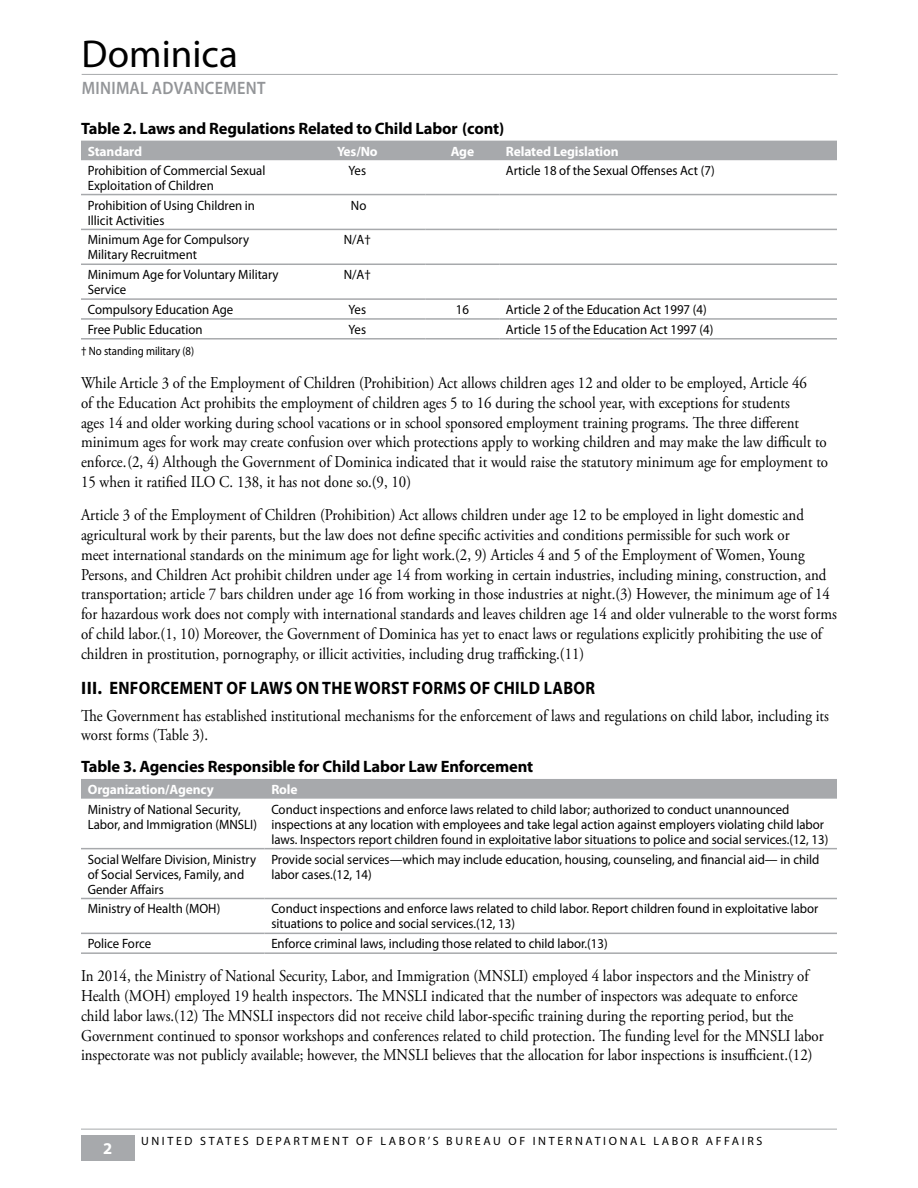
<style>
.page{position:relative;width:918px;height:1188px;background:#fff}
.page>*{position:absolute;margin:0;border:0;box-sizing:border-box;transform-origin:0 0}
.t1{font:39px "Myriad Pro";color:#000}
.H1-MAIN_HEADS{font:700 18px "Myriad Pro";letter-spacing:.02em;color:#000}
.t2{font:600 18px "Myriad Pro";letter-spacing:.02em;color:#939598;scale:.9 1}
.Comment_Text{font:16.5px/19.8px "Adobe Garamond Pro";color:#000;scale:.9 1}
.TABLE_TITLES{font:700 16.5px "Myriad Pro";letter-spacing:-.01em;color:#000}
.t3{font:700 16.5px "Myriad Pro";color:#fff}
.TABLE_TEXT{font:13.5px/15px "Myriad Pro";color:#000;scale:.95 1}
.Table_Head_reverse{font:700 13.5px "Myriad Pro";letter-spacing:-.01em;color:#fff}
.TABLE_SOURCES{font:12px "Myriad Pro";letter-spacing:.22em;color:#000}
.TABLE_SOURCES-2{font:12px "Myriad Pro";color:#000;scale:.9 1}
</style>
<div class="page">
<div style="left:81px;top:1136px;width:53px;height:25px;background:#a7a9ac"></div>
<hr style="left:81px;top:1129px;width:756px;height:1px;background:#a7a9ac">
<hr style="left:82px;top:74px;width:756px;height:1px;background:#a7a9ac">
<div style="left:81px;top:141px;width:756px;height:19px;background:#a7a9ac"></div>
<svg style="left:81px;top:160px;width:756px;height:104px"></svg>
<hr style="left:81px;top:194px;width:208px;height:1px;background:#a7a9ac">
<hr style="left:289px;top:194px;width:137px;height:1px;background:#a7a9ac">
<hr style="left:426px;top:194px;width:73px;height:1px;background:#a7a9ac">
<hr style="left:499px;top:194px;width:338px;height:1px;background:#a7a9ac">
<hr style="left:81px;top:229px;width:208px;height:1px;background:#a7a9ac">
<hr style="left:289px;top:229px;width:137px;height:1px;background:#a7a9ac">
<hr style="left:426px;top:229px;width:73px;height:1px;background:#a7a9ac">
<hr style="left:499px;top:229px;width:338px;height:1px;background:#a7a9ac">
<hr style="left:81px;top:264px;width:208px;height:1px;background:#a7a9ac">
<hr style="left:289px;top:264px;width:137px;height:1px;background:#a7a9ac">
<hr style="left:426px;top:264px;width:73px;height:1px;background:#a7a9ac">
<hr style="left:499px;top:264px;width:338px;height:1px;background:#a7a9ac">
<hr style="left:81px;top:298px;width:208px;height:2px;background:#a7a9ac">
<hr style="left:289px;top:298px;width:137px;height:2px;background:#a7a9ac">
<hr style="left:426px;top:298px;width:73px;height:2px;background:#a7a9ac">
<hr style="left:499px;top:298px;width:338px;height:2px;background:#a7a9ac">
<hr style="left:81px;top:318px;width:208px;height:2px;background:#a7a9ac">
<hr style="left:289px;top:318px;width:137px;height:2px;background:#a7a9ac">
<hr style="left:426px;top:318px;width:73px;height:2px;background:#a7a9ac">
<hr style="left:499px;top:318px;width:338px;height:2px;background:#a7a9ac">
<hr style="left:81px;top:338px;width:208px;height:2px;background:#a7a9ac">
<hr style="left:289px;top:338px;width:137px;height:2px;background:#a7a9ac">
<hr style="left:426px;top:338px;width:73px;height:2px;background:#a7a9ac">
<hr style="left:499px;top:338px;width:338px;height:2px;background:#a7a9ac">
<div style="left:81px;top:779px;width:756px;height:20px;background:#a7a9ac"></div>
<svg style="left:81px;top:849px;width:756px;height:84px"></svg>
<hr style="left:81px;top:848px;width:184px;height:1px;background:#a7a9ac">
<hr style="left:265px;top:848px;width:572px;height:1px;background:#a7a9ac">
<hr style="left:81px;top:898px;width:184px;height:1px;background:#a7a9ac">
<hr style="left:265px;top:898px;width:572px;height:1px;background:#a7a9ac">
<hr style="left:81px;top:933px;width:184px;height:1px;background:#a7a9ac">
<hr style="left:265px;top:933px;width:572px;height:1px;background:#a7a9ac">
<hr style="left:81px;top:952px;width:184px;height:2px;background:#a7a9ac">
<hr style="left:265px;top:952px;width:572px;height:2px;background:#a7a9ac">
<h1 class="t1" style="left:82px;top:30px;width:158px">Dominica</h1>
<p class="t2" style="left:82px;top:77px;width:206px">MINIMAL ADVANCEMENT</p>
<h4 class="TABLE_TITLES" style="left:81px;top:118px;width:425px">Table 2. Laws and Regulations Related to Child Labor (cont)</h4>
<p class="Table_Head_reverse" style="left:88px;top:142px;width:56px">Standard</p>
<p class="Table_Head_reverse" style="left:337px;top:142px;width:42px">Yes/No</p>
<p class="Table_Head_reverse" style="left:451px;top:142px;width:25px">Age</p>
<p class="Table_Head_reverse" style="left:506px;top:142px;width:114px">Related Legislation</p>
<p class="TABLE_TEXT" style="left:88px;top:162px;width:189px">Prohibition of Commercial Sexual<br>Exploitation of Children</p>
<p class="TABLE_TEXT" style="left:349px;top:162px;width:20px">Yes</p>
<p class="TABLE_TEXT" style="left:506px;top:162px;width:221px">Article 18 of the Sexual Offenses Act (7)</p>
<p class="TABLE_TEXT" style="left:88px;top:197px;width:178px">Prohibition of Using Children in<br>Illicit Activities</p>
<p class="TABLE_TEXT" style="left:351px;top:197px;width:18px">No</p>
<p class="TABLE_TEXT" style="left:88px;top:232px;width:171px">Minimum Age for Compulsory<br>Military Recruitment</p>
<p class="TABLE_TEXT" style="left:344px;top:232px;width:30px">N/A†</p>
<p class="TABLE_TEXT" style="left:88px;top:267px;width:203px">Minimum Age for Voluntary Military<br>Service</p>
<p class="TABLE_TEXT" style="left:344px;top:267px;width:30px">N/A†</p>
<p class="TABLE_TEXT" style="left:88px;top:302px;width:155px">Compulsory Education Age</p>
<p class="TABLE_TEXT" style="left:349px;top:302px;width:20px">Yes</p>
<p class="TABLE_TEXT" style="left:456px;top:302px;width:15px">16</p>
<p class="TABLE_TEXT" style="left:506px;top:302px;width:213px">Article 2 of the Education Act 1997 (4)</p>
<p class="TABLE_TEXT" style="left:88px;top:322px;width:122px">Free Public Education</p>
<p class="TABLE_TEXT" style="left:349px;top:322px;width:20px">Yes</p>
<p class="TABLE_TEXT" style="left:506px;top:322px;width:220px">Article 15 of the Education Act 1997 (4)</p>
<p class="TABLE_SOURCES-2" style="left:81px;top:343px;width:127px">† No standing military (8)</p>
<p class="Comment_Text" style="left:81px;top:373px;width:832px">While Article 3 of the Employment of Children (Prohibition) Act allows children ages 12 and older to be employed, Article 46<br>of the Education Act prohibits the employment of children ages 5 to 16 during the school year, with exceptions for students<br>ages 14 and older working during school vacations or in school sponsored employment training programs. The three different minimum ages for work may create confusion over which protections apply to working children and may make the law difficult to enforce.(2, 4) Although the Government of Dominica indicated that it would raise the statutory minimum age for employment to 15 when it ratified ILO C. 138, it has not done so.(9, 10)</p>
<p class="Comment_Text" style="left:81px;top:506px;width:841px">Article 3 of the Employment of Children (Prohibition) Act allows children under age 12 to be employed in light domestic and agricultural work by their parents, but the law does not define specific activities and conditions permissible for such work or<br>meet international standards on the minimum age for light work.(2, 9) Articles 4 and 5 of the Employment of Women, Young Persons, and Children Act prohibit children under age 14 from working in certain industries, including mining, construction, and transportation; article 7 bars children under age 16 from working in those industries at night.(3) However, the minimum age of 14 for hazardous work does not comply with international standards and leaves children age 14 and older vulnerable to the worst forms of child labor.(1, 10) Moreover, the Government of Dominica has yet to enact laws or regulations explicitly prohibiting the use of children in prostitution, pornography, or illicit activities, including drug trafficking.(11)</p>
<h2 class="H1-MAIN_HEADS" style="left:81px;top:676px;width:515px">III. ENFORCEMENT OF LAWS ON THE WORST FORMS OF CHILD LABOR</h2>
<p class="Comment_Text" style="left:81px;top:706px;width:832px">The Government has established institutional mechanisms for the enforcement of laws and regulations on child labor, including its worst forms (Table 3).</p>
<h4 class="TABLE_TITLES" style="left:81px;top:756px;width:454px">Table 3. Agencies Responsible for Child Labor Law Enforcement</h4>
<p class="Table_Head_reverse" style="left:88px;top:781px;width:128px">Organization/Agency</p>
<p class="Table_Head_reverse" style="left:271px;top:781px;width:28px">Role</p>
<p class="TABLE_TEXT" style="left:88px;top:802px;width:180px">Ministry of National Security,<br>Labor, and Immigration (MNSLI)</p>
<p class="TABLE_TEXT" style="left:271px;top:802px;width:588px">Conduct inspections and enforce laws related to child labor; authorized to conduct unannounced inspections at any location with employees and take legal action against employers violating child labor laws. Inspectors report children found in exploitative labor situations to police and social services.(12, 13)</p>
<p class="TABLE_TEXT" style="left:88px;top:851px;width:179px">Social Welfare Division, Ministry of Social Services, Family, and<br>Gender Affairs</p>
<p class="TABLE_TEXT" style="left:271px;top:851px;width:578px">Provide social services—which may include education, housing, counseling, and financial aid— in child labor cases.(12, 14)</p>
<p class="TABLE_TEXT" style="left:88px;top:901px;width:141px">Ministry of Health (MOH)</p>
<p class="TABLE_TEXT" style="left:271px;top:901px;width:577px">Conduct inspections and enforce laws related to child labor. Report children found in exploitative labor situations to police and social services.(12, 13)</p>
<p class="TABLE_TEXT" style="left:88px;top:936px;width:68px">Police Force</p>
<p class="TABLE_TEXT" style="left:271px;top:936px;width:356px">Enforce criminal laws, including those related to child labor.(13)</p>
<p class="Comment_Text" style="left:81px;top:967px;width:827px">In 2014, the Ministry of National Security, Labor, and Immigration (MNSLI) employed 4 labor inspectors and the Ministry of Health (MOH) employed 19 health inspectors. The MNSLI indicated that the number of inspectors was adequate to enforce child labor laws.(12) The MNSLI inspectors did not receive child labor-specific training during the reporting period, but the Government continued to sponsor workshops and conferences related to child protection. The funding level for the MNSLI labor inspectorate was not publicly available; however, the MNSLI believes that the allocation for labor inspections is insufficient.(12)</p>
<p class="t3" style="left:103px;top:1138px;width:11px">2</p>
<p class="TABLE_SOURCES" style="left:141px;top:1133px;width:623px">UNITED STATES DEPARTMENT OF LABOR’S BUREAU OF INTERNATIONAL LABOR AFFAIRS</p>
</div>
